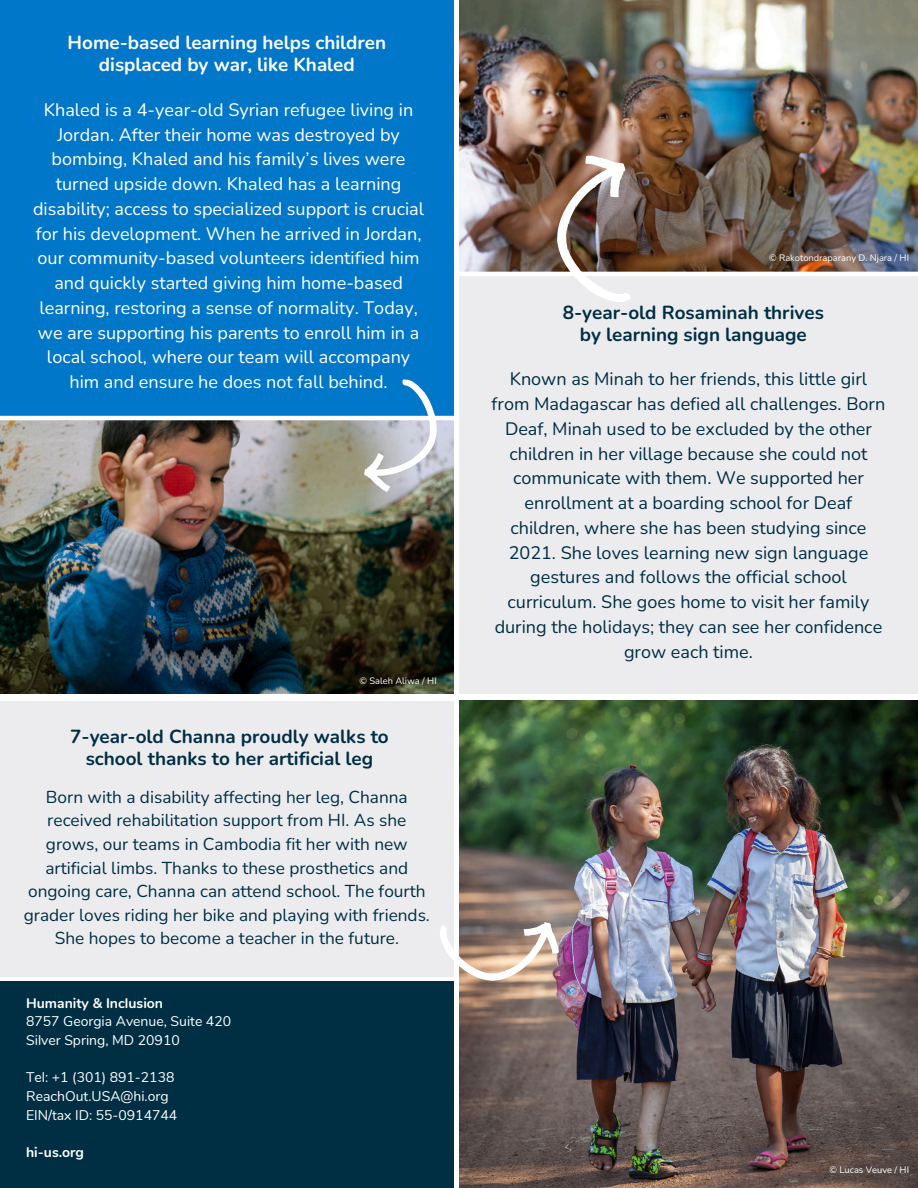
<style>
.page{position:relative;width:918px;height:1188px;background:#fff}
.page>*{position:absolute;margin:0;border:0;box-sizing:border-box;transform-origin:0 0}
.t1{font:700 18.9px/22.5px "Nunito";color:#002e43;text-align:center}
.t2{font:700 18.9px/22.5px "Nunito";color:#fff;text-align:center}
.t3{font:18px/24.8px "Nunito";color:#fff;text-align:center}
.t4{font:18px/24.8px "Nunito";color:#002e43;text-align:center}
.t5{font:17.25px/23.7px "Nunito";color:#002e43;text-align:center}
.t6{font:13.95px/18.6px "Nunito";color:#fff}
.t7{font:700 13.95px "Nunito";color:#fff}
.t8{font:9.3px "Nunito";color:#fff}
.s1{font-weight:700}
</style>
<div class="page">
<div style="left:459px;top:0;width:459px;height:694px;background:#ececef"></div>
<img style="left:459px;top:0;width:459px;height:271px">
<div style="left:0;top:0;width:454px;height:692px;background:#0077c8"></div>
<img style="left:0;top:420px;width:454px;height:274px">
<div style="left:0;top:981px;width:454px;height:207px;background:#002e43"></div>
<img style="left:459px;top:701px;width:459px;height:487px">
<div style="left:0;top:701px;width:454px;height:275px;background:#ececef"></div>
<hr style="left:0;top:416px;width:459px;height:4px;background:#fff">
<hr style="left:459px;top:272px;width:459px;height:4px;background:#fff">
<svg style="left:364px;top:379px;width:73px;height:113px"></svg>
<img style="left:527px;top:143px;width:150px;height:159px">
<svg style="left:429px;top:887px;width:139px;height:115px"></svg>
<p class="t2" style="left:68px;top:32px;width:320px">Home-based learning helps children displaced by war, like Khaled</p>
<p class="t3" style="left:33px;top:97px;width:393px">Khaled is a 4-year-old Syrian refugee living in Jordan. After their home was destroyed by bombing, Khaled and his family’s lives were turned upside down. Khaled has a learning disability; access to specialized support is crucial for his development. When he arrived in Jordan, our community-based volunteers identified him and quickly started giving him home-based learning, restoring a sense of normality. Today, we are supporting his parents to enroll him in a local school, where our team will accompany him and ensure he does not fall behind.</p>
<h4 class="t8" style="left:359px;top:675px;width:79px">© Saleh Aliwa / HI</h4>
<h2 class="t1" style="left:70px;top:725px;width:320px">7-year-old Channa proudly walks to school thanks to her artificial leg</h2>
<h1 class="t5" style="left:24px;top:785px;width:408px">Born with a disability affecting her leg, Channa received rehabilitation support from HI. As she grows, our teams in Cambodia fit her with new artificial limbs. Thanks to these prosthetics and ongoing care, Channa can attend school. The fourth grader loves riding her bike and playing with friends.<br>She hopes to become a teacher in the future.</h1>
<h1 class="t6" style="left:26px;top:994px;width:207px"><span class="s1">Humanity &amp; Inclusion<br></span>8757 Georgia Avenue, Suite 420<br>Silver Spring, MD 20910</h1>
<h2 class="t6" style="left:26px;top:1068px;width:153px">Tel: +1 (301) 891-2138<br>ReachOut.USA@hi.org<br>EIN/tax ID: 55-0914744</h2>
<p class="t7" style="left:26px;top:1143px;width:59px">hi-us.org</p>
<p class="t8" style="left:769px;top:252px;width:141px">© Rakotondraparany D. Njara / HI</p>
<p class="t1" style="left:563px;top:301px;width:263px">8-year-old Rosaminah thrives by learning sign language</p>
<p class="t4" style="left:492px;top:367px;width:395px">Known as Minah to her friends, this little girl from Madagascar has defied all challenges. Born Deaf, Minah used to be excluded by the other children in her village because she could not communicate with them. We supported her enrollment at a boarding school for Deaf children, where she has been studying since 2021. She loves learning new sign language gestures and follows the official school curriculum. She goes home to visit her family during the holidays; they can see her confidence grow each time.</p>
<p class="t8" style="left:829px;top:1164px;width:81px">© Lucas Veuve / HI</p>
</div>
